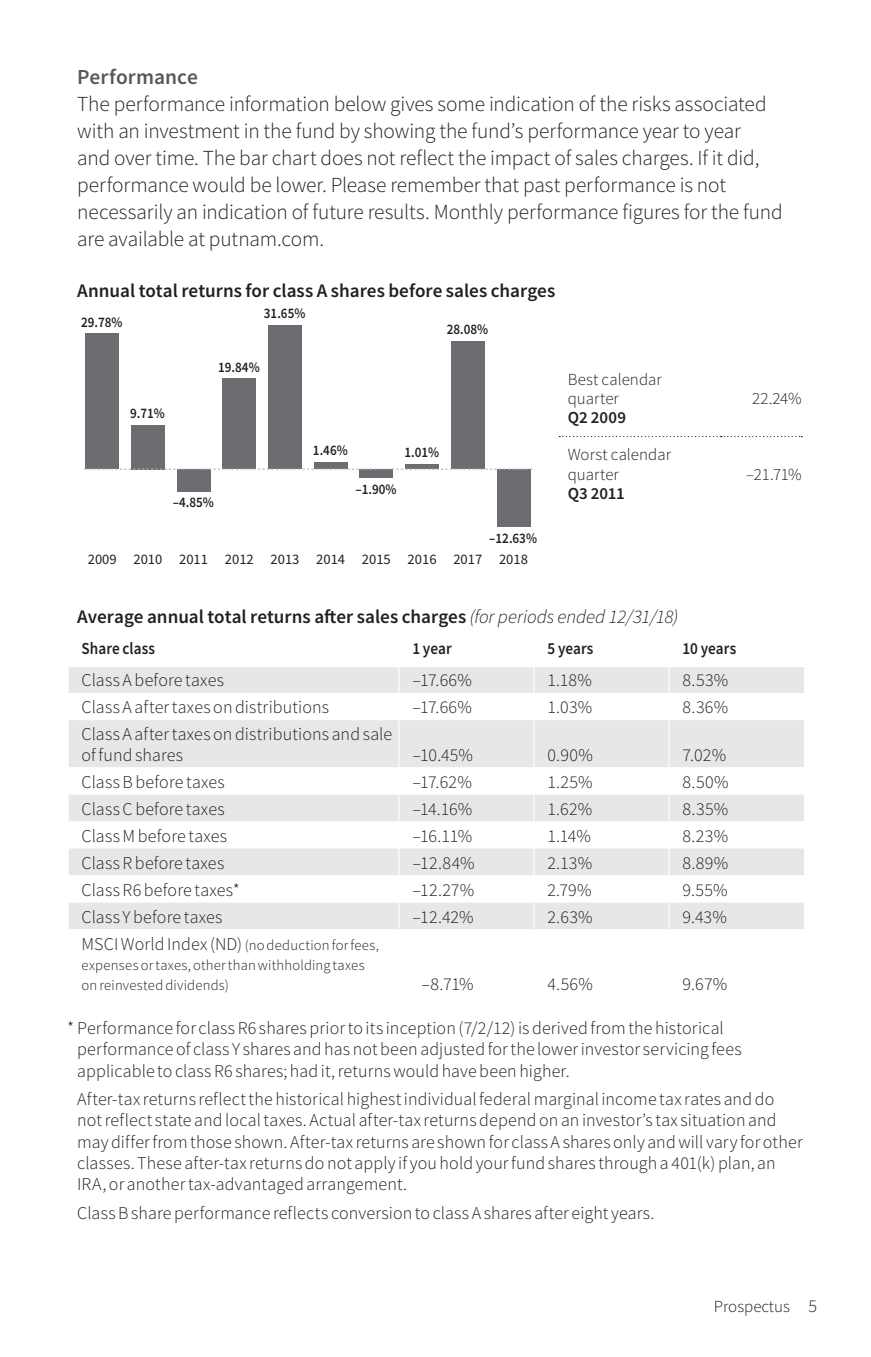
<style>
.page{position:relative;width:871px;height:1357px;background:#fff}
.page>*{position:absolute;margin:0;border:0;box-sizing:border-box;transform-origin:0 0}
.Text{font:300 21.38px/27px "Source Sans Pro";letter-spacing:-.005em;color:#231f20}
.SubHead_2{font:600 21.38px "Source Sans Pro";letter-spacing:.005em;color:#57585a}
.SubHead_3{font:600 19.12px "Source Sans Pro";color:#231f20}
.Foot_no_symbol{font:300 18px/21.4px "Source Sans Pro";letter-spacing:.01em;color:#231f20}
.Table_Left{font:300 18px/20.2px "Source Sans Pro";letter-spacing:.01em;color:#231f20}
.Foot_symbol2{font:300 18px/21.4px "Source Sans Pro";letter-spacing:.005em;color:#231f20}
.Chart_Table_Stub{font:300 16.88px/19.1px "Source Sans Pro";color:#231f20}
.Table_ColHd_Left{font:600 16.88px "Source Sans Pro";letter-spacing:.005em;color:#231f20;scale:.9 1}
.Chart_Table_Column{font:300 16.88px "Source Sans Pro";letter-spacing:-.005em;color:#231f20}
.Table_Left-2{font:300 14.62px/20.2px "Source Sans Pro";letter-spacing:.015em;color:#231f20}
.t1{font:600 14.62px/21.6px "Source Sans Pro";color:#231f20;text-align:center;scale:.9 1}
.t2{font:14.62px "Source Sans Pro";color:#231f20}
.s1{font-weight:400}
.s2{font-weight:600}
.s3{font-weight:300;font-style:italic}
.s4{font-size:18px}
</style>
<div class="page">
<div style="left:85px;top:334px;width:34px;height:135px;background:#6c6d70"></div>
<div style="left:131px;top:425px;width:34px;height:44px;background:#6c6d70"></div>
<div style="left:177px;top:469px;width:33px;height:22px;background:#6c6d70"></div>
<div style="left:222px;top:379px;width:34px;height:90px;background:#6c6d70"></div>
<div style="left:268px;top:325px;width:34px;height:144px;background:#6c6d70"></div>
<div style="left:314px;top:462px;width:33px;height:7px;background:#6c6d70"></div>
<div style="left:360px;top:469px;width:33px;height:9px;background:#6c6d70"></div>
<div style="left:405px;top:464px;width:34px;height:5px;background:#6c6d70"></div>
<div style="left:451px;top:341px;width:33px;height:128px;background:#6c6d70"></div>
<div style="left:497px;top:469px;width:33px;height:58px;background:#6c6d70"></div>
<svg style="left:84px;top:468px;width:448px;height:2px"></svg>
<svg style="left:559px;top:436px;width:243px;height:1px"></svg>
<div style="left:69px;top:667px;width:735px;height:26px;background:#e6e7e9"></div>
<svg style="left:69px;top:720px;width:735px;height:209px;fill:#e6e7e9"></svg>
<svg style="left:398px;top:667px;width:1px;height:26px"></svg>
<svg style="left:533px;top:667px;width:1px;height:26px"></svg>
<svg style="left:668px;top:667px;width:1px;height:26px"></svg>
<hr style="left:398px;top:720px;width:1px;height:47px;background:#fff">
<hr style="left:533px;top:720px;width:1px;height:47px;background:#fff">
<hr style="left:668px;top:720px;width:1px;height:47px;background:#fff">
<svg style="left:398px;top:767px;width:1px;height:162px"></svg>
<svg style="left:533px;top:767px;width:1px;height:162px"></svg>
<svg style="left:668px;top:767px;width:1px;height:162px"></svg>
<p class="SubHead_2" style="left:77px;top:62px;width:122px">Performance</p>
<p class="Text" style="left:77px;top:90px;width:707px">The performance information below gives some indication of the risks associated with an investment in the fund by showing the fund’s performance year to year<br>and over time. The bar chart does not reflect the impact of sales charges. If it did, performance would be lower. Please remember that past performance is not necessarily an indication of future results. Monthly performance figures for the fund are available at putnam.com.</p>
<p class="SubHead_3" style="left:77px;top:278px;width:479px">Annual total returns for class A shares before sales charges</p>
<p class="t1" style="left:81px;top:311px;width:48px">29.78%</p>
<p class="t1" style="left:264px;top:302px;width:48px">31.65%</p>
<p class="t1" style="left:447px;top:318px;width:48px">28.08%</p>
<p class="t1" style="left:130px;top:402px;width:40px">9.71%</p>
<p class="t1" style="left:218px;top:356px;width:48px">19.84%</p>
<p class="t1" style="left:173px;top:491px;width:47px">–4.85%</p>
<p class="t2" style="left:88px;top:550px;width:30px">2009</p>
<p class="t2" style="left:133px;top:550px;width:30px">2010</p>
<p class="t2" style="left:179px;top:550px;width:30px">2011</p>
<p class="t2" style="left:225px;top:550px;width:30px">2012</p>
<p class="t2" style="left:270px;top:550px;width:30px">2013</p>
<p class="t1" style="left:313px;top:439px;width:40px">1.46%</p>
<p class="t1" style="left:404px;top:442px;width:40px">1.01%</p>
<p class="t1" style="left:355px;top:478px;width:47px">–1.90%</p>
<p class="t2" style="left:316px;top:550px;width:30px">2014</p>
<p class="t2" style="left:362px;top:550px;width:30px">2015</p>
<p class="t2" style="left:408px;top:550px;width:30px">2016</p>
<p class="t2" style="left:453px;top:550px;width:30px">2017</p>
<p class="t1" style="left:489px;top:527px;width:55px">–12.63%<br><span class="s1">2018</span></p>
<p class="Chart_Table_Stub" style="left:568px;top:370px;width:96px">Best calendar quarter<br><span class="s2">Q2 2009</span></p>
<p class="Chart_Table_Stub" style="left:568px;top:445px;width:105px">Worst calendar quarter<br><span class="s2">Q3 2011</span></p>
<p class="Chart_Table_Column" style="left:752px;top:388px;width:51px">22.24%</p>
<p class="Chart_Table_Column" style="left:746px;top:464px;width:57px">–21.71%</p>
<p class="SubHead_3" style="left:77px;top:604px;width:602px">Average annual total returns after sales charges <span class="s3">(for periods ended 12/31/18)</span></p>
<p class="Table_ColHd_Left" style="left:82px;top:637px;width:83px">Share class</p>
<p class="Table_ColHd_Left" style="left:412px;top:637px;width:45px">1 year</p>
<p class="Table_ColHd_Left" style="left:547px;top:637px;width:53px">5 years</p>
<p class="Table_ColHd_Left" style="left:682px;top:637px;width:61px">10 years</p>
<p class="Table_Left" style="left:82px;top:670px;width:144px">Class A before taxes</p>
<p class="Table_Left" style="left:412px;top:670px;width:61px">–17.66%</p>
<p class="Table_Left" style="left:547px;top:670px;width:46px">1.18%</p>
<p class="Table_Left" style="left:682px;top:670px;width:47px">8.53%</p>
<p class="Table_Left" style="left:82px;top:697px;width:249px">Class A after taxes on distributions</p>
<p class="Table_Left" style="left:412px;top:697px;width:61px">–17.66%</p>
<p class="Table_Left" style="left:547px;top:697px;width:46px">1.03%</p>
<p class="Table_Left" style="left:682px;top:697px;width:47px">8.36%</p>
<p class="Table_Left" style="left:82px;top:724px;width:312px">Class A after taxes on distributions and sale of fund shares</p>
<p class="Table_Left" style="left:412px;top:744px;width:62px">–10.45%</p>
<p class="Table_Left" style="left:547px;top:744px;width:47px">0.90%</p>
<p class="Table_Left" style="left:682px;top:744px;width:45px">7.02%</p>
<p class="Table_Left" style="left:82px;top:771px;width:145px">Class B before taxes</p>
<p class="Table_Left" style="left:412px;top:771px;width:61px">–17.62%</p>
<p class="Table_Left" style="left:547px;top:771px;width:47px">1.25%</p>
<p class="Table_Left" style="left:682px;top:771px;width:47px">8.50%</p>
<p class="Table_Left" style="left:82px;top:798px;width:145px">Class C before taxes</p>
<p class="Table_Left" style="left:412px;top:798px;width:61px">–14.16%</p>
<p class="Table_Left" style="left:547px;top:798px;width:46px">1.62%</p>
<p class="Table_Left" style="left:682px;top:798px;width:47px">8.35%</p>
<p class="Table_Left" style="left:82px;top:825px;width:147px">Class M before taxes</p>
<p class="Table_Left" style="left:412px;top:825px;width:61px">–16.11%</p>
<p class="Table_Left" style="left:547px;top:825px;width:45px">1.14%</p>
<p class="Table_Left" style="left:682px;top:825px;width:47px">8.23%</p>
<p class="Table_Left" style="left:82px;top:852px;width:144px">Class R before taxes</p>
<p class="Table_Left" style="left:412px;top:852px;width:64px">–12.84%</p>
<p class="Table_Left" style="left:547px;top:852px;width:46px">2.13%</p>
<p class="Table_Left" style="left:682px;top:852px;width:47px">8.89%</p>
<p class="Table_Left" style="left:82px;top:879px;width:160px">Class R6 before taxes*</p>
<p class="Table_Left" style="left:412px;top:879px;width:63px">–12.27%</p>
<p class="Table_Left" style="left:547px;top:879px;width:46px">2.79%</p>
<p class="Table_Left" style="left:682px;top:879px;width:47px">9.55%</p>
<p class="Table_Left" style="left:82px;top:906px;width:142px">Class Y before taxes</p>
<p class="Table_Left" style="left:412px;top:906px;width:63px">–12.42%</p>
<p class="Table_Left" style="left:547px;top:906px;width:47px">2.63%</p>
<p class="Table_Left" style="left:682px;top:906px;width:46px">9.43%</p>
<p class="Table_Left-2" style="left:82px;top:935px;width:299px"><span class="s4">MSCI World Index (ND)</span> (no deduction for fees, expenses or taxes, other than withholding taxes on reinvested dividends)</p>
<p class="Table_Left" style="left:421px;top:974px;width:54px">–8.71%</p>
<p class="Table_Left" style="left:547px;top:974px;width:47px">4.56%</p>
<p class="Table_Left" style="left:682px;top:974px;width:46px">9.67%</p>
<p class="Foot_symbol2" style="left:77px;top:1017px;width:666px;text-indent:-10px">* Performance for class R6 shares prior to its inception (7/2/12) is derived from the historical performance of class Y shares and has not been adjusted for the lower investor servicing fees applicable to class R6 shares; had it, returns would have been higher.</p>
<p class="Foot_no_symbol" style="left:77px;top:1088px;width:727px">After-tax returns reflect the historical highest individual federal marginal income tax rates and do not reflect state and local taxes. Actual after-tax returns depend on an investor’s tax situation and may differ from those shown. After-tax returns are shown for class A shares only and will vary for other classes. These after-tax returns do not apply if you hold your fund shares through a 401(k) plan, an IRA, or another tax-advantaged arrangement.</p>
<p class="Foot_no_symbol" style="left:77px;top:1202px;width:579px">Class B share performance reflects conversion to class A shares after eight years.</p>
<p class="Chart_Table_Stub" style="left:714px;top:1297px;width:105px">Prospectus <span class="s4">5</span></p>
</div>
